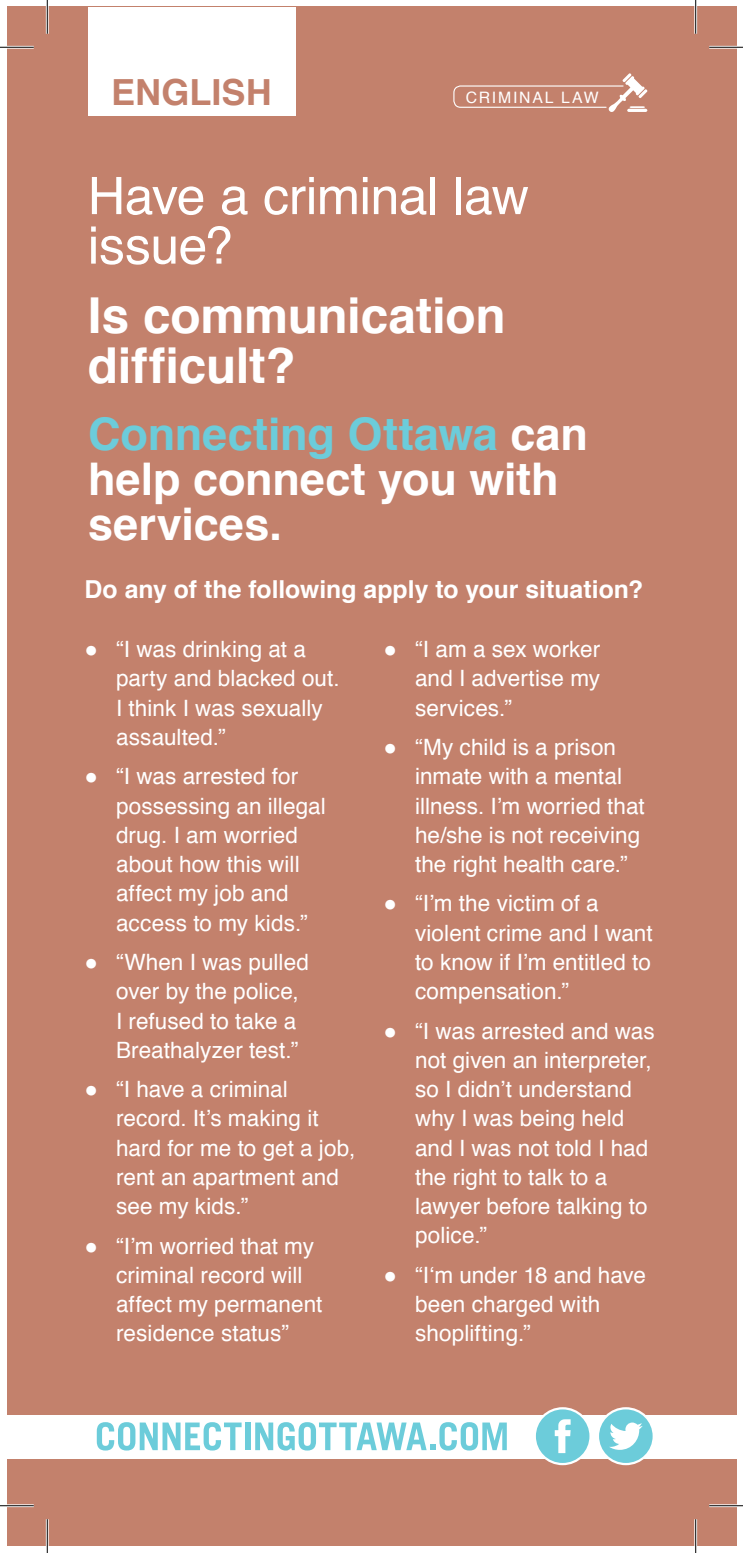
<style>
.page{position:relative;width:743px;height:1553px;background:#fff}
.page>*{position:absolute;margin:0;border:0;box-sizing:border-box;transform-origin:0 0}
.Paragraph_Style_0{font:51.75px/49.5px "Helvetica";letter-spacing:-.01em;color:#fff}
.Paragraph_Style_1{font:700 49.5px/49.5px "Helvetica";letter-spacing:-.005em;color:#fff}
.Paragraph_Style_1-2{font:700 45px/45px "Helvetica";color:#fff}
.Paragraph_Style_1-3{font:700 36px "Helvetica";color:#c3816c}
.Paragraph_Style_2{font:700 24.75px "Helvetica";color:#fff}
.t1{font:22.5px/29.2px "Helvetica";letter-spacing:.005em;color:#fff}
.Paragraph_Style_1-4{font:15.75px "Helvetica";letter-spacing:.115em;color:#fff}
.s1{color:#6cccda}
.s2{font-family:"Arial"}
</style>
<div class="page">
<div style="left:7px;top:7px;width:729px;height:1539px;background:#c3816c"></div>
<div style="left:88px;top:7px;width:207px;height:108px;background:#fff"></div>
<div style="left:7px;top:1415px;width:729px;height:43px;background:#fff"></div>
<svg style="left:97px;top:1422px;width:144px;height:28px"></svg>
<div style="left:245px;top:1422px;width:5px;height:28px;background:#6cccda"></div>
<svg style="left:255px;top:1422px;width:251px;height:28px"></svg>
<div style="left:534px;top:1408px;width:56px;height:56px;background:#6cccda;border-radius:50%"></div>
<div style="left:533px;top:1407px;width:58px;height:58px;border:2px solid #fff;border-radius:50%"></div>
<svg style="left:554px;top:1419px;width:16px;height:34px"></svg>
<div style="left:598px;top:1408px;width:55px;height:56px;background:#6cccda;border-radius:50%"></div>
<div style="left:596px;top:1407px;width:58px;height:58px;border:2px solid #fff;border-radius:50%"></div>
<svg style="left:609px;top:1422px;width:33px;height:27px"></svg>
<svg style="left:453px;top:73px;width:194px;height:39px"></svg>
<hr style="left:0;top:46px;width:34px;height:3px;background:#fff">
<hr style="left:709px;top:46px;width:33px;height:3px;background:#fff">
<hr style="left:0;top:1504px;width:34px;height:3px;background:#fff">
<hr style="left:709px;top:1504px;width:33px;height:3px;background:#fff">
<hr style="left:46px;top:0;width:3px;height:34px;background:#fff">
<hr style="left:46px;top:1519px;width:3px;height:33px;background:#fff">
<hr style="left:694px;top:0;width:3px;height:34px;background:#fff">
<hr style="left:694px;top:1519px;width:3px;height:33px;background:#fff">
<hr style="left:0;top:47px;width:34px;height:1px;background:#000">
<hr style="left:709px;top:47px;width:33px;height:1px;background:#000">
<hr style="left:0;top:1505px;width:34px;height:1px;background:#000">
<hr style="left:709px;top:1505px;width:33px;height:1px;background:#000">
<hr style="left:47px;top:0;width:1px;height:34px;background:#000">
<hr style="left:47px;top:1519px;width:1px;height:33px;background:#000">
<hr style="left:695px;top:0;width:1px;height:34px;background:#000">
<hr style="left:695px;top:1519px;width:1px;height:33px;background:#000">
<p class="Paragraph_Style_1-3" style="left:111px;top:63px;width:162px">ENGLISH</p>
<p class="Paragraph_Style_1-4" style="left:466px;top:85px;width:134px">CRIMINAL LAW</p>
<p class="Paragraph_Style_0" style="left:88px;top:173px;width:442px">Have a criminal law issue?</p>
<p class="Paragraph_Style_1" style="left:88px;top:292px;width:419px">Is communication difficult?</p>
<p class="Paragraph_Style_1-2" style="left:88px;top:412px;width:501px"><span class="s1">Connecting Ottawa</span> can help connect you with services.</p>
<p class="Paragraph_Style_2" style="left:85px;top:569px;width:560px">Do any of the following apply to your situation?</p>
<p class="t1" style="left:116px;top:635px;width:225px;text-indent:-32px"><span class="s2">●</span> “I was drinking at a party and blacked out.<br>I think I was sexually assaulted.”</p>
<p class="t1" style="left:116px;top:762px;width:211px;text-indent:-32px"><span class="s2">●</span> “I was arrested for possessing an illegal drug. I am worried about how this will affect my job and access to my kids.”</p>
<p class="t1" style="left:116px;top:948px;width:194px;text-indent:-32px"><span class="s2">●</span> “When I was pulled over by the police,<br>I refused to take a<br>Breathalyzer test.”</p>
<p class="t1" style="left:116px;top:1075px;width:241px;text-indent:-32px"><span class="s2">●</span> “I have a criminal record. It’s making it hard for me to get a job, rent an apartment and see my kids.”</p>
<p class="t1" style="left:116px;top:1231px;width:208px;text-indent:-32px"><span class="s2">●</span> “I’m worried that my criminal record will affect my permanent residence status”</p>
<p class="t1" style="left:415px;top:635px;width:187px;text-align:justify;text-indent:-32px"><span class="s2">●</span> “I am a sex worker and I advertise my services.”</p>
<p class="t1" style="left:415px;top:733px;width:231px;text-indent:-32px"><span class="s2">●</span> “My child is a prison inmate with a mental illness. I’m worried that he/she is not receiving the right health care.”</p>
<p class="t1" style="left:415px;top:889px;width:239px;text-indent:-32px"><span class="s2">●</span> “I’m the victim of a violent crime and I want to know if I’m entitled to compensation.”</p>
<p class="t1" style="left:415px;top:1016px;width:241px;text-indent:-32px"><span class="s2">●</span> “I was arrested and was not given an interpreter, so I didn’t understand why I was being held and I was not told I had the right to talk to a lawyer before talking to police.”</p>
<p class="t1" style="left:415px;top:1261px;width:232px;text-indent:-32px"><span class="s2">●</span> “I‘m under 18 and have been charged with shoplifting.”</p>
</div>
